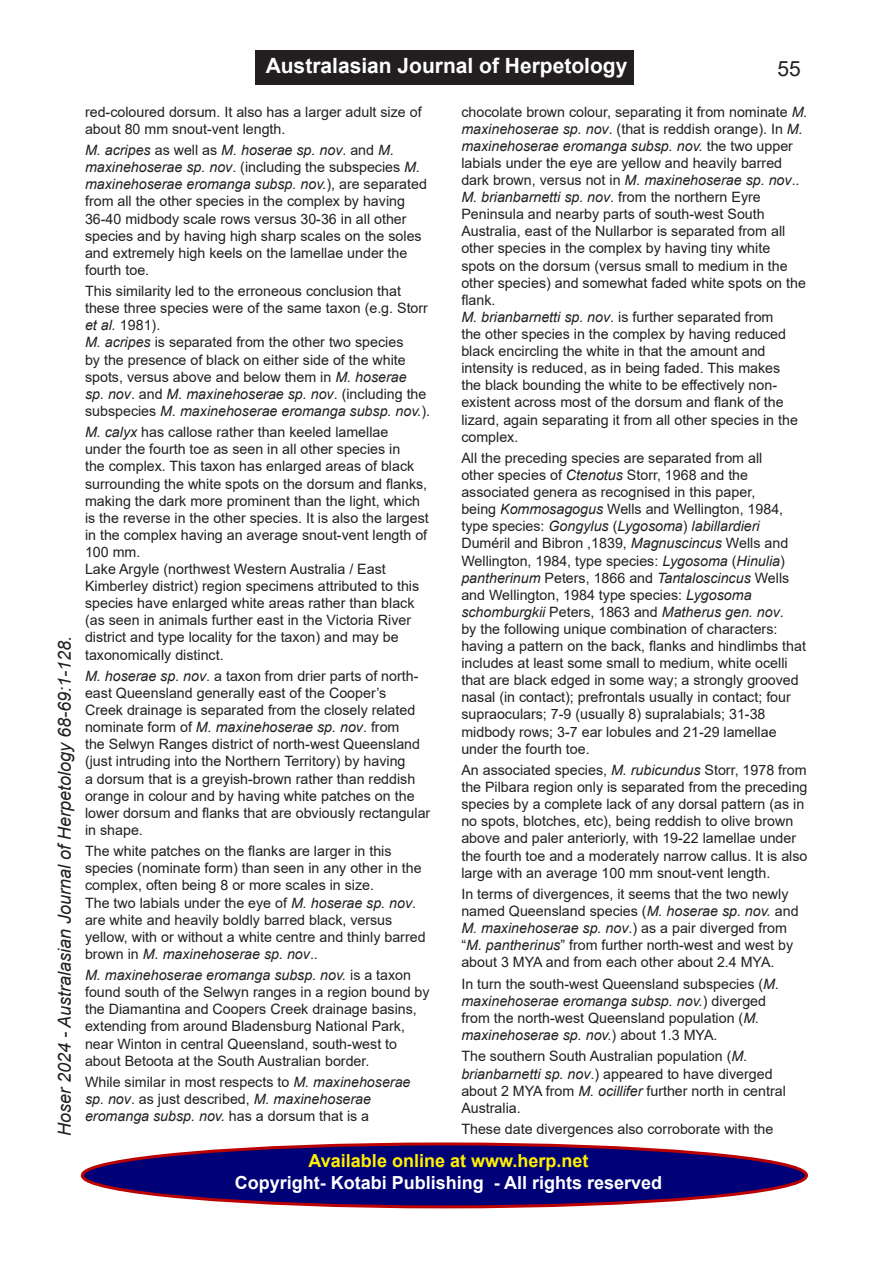
<style>
.page{position:relative;width:893px;height:1263px;background:#fff}
.page>*{position:absolute;margin:0;border:0;box-sizing:border-box;transform-origin:0 0}
.t1{font:700 21px "Arial";color:#fff}
.t2{font:21px "Arial";color:#231f20}
.t3{font:italic 18px "Arial";color:#231f20}
.t4{font:700 18px "Arial";color:#fff}
.t5{font:700 18px "Arial";color:#fff101}
.t6{font:14.25px/17.1px "Arial";color:#231f20}
.s1{font-style:italic}
</style>
<div class="page">
<div style="left:82px;top:1144px;width:724px;height:63px;background:#007;border-radius:50%"></div>
<div style="left:81px;top:1142px;width:727px;height:66px;border:3px solid #b00;border-radius:50%"></div>
<div style="left:255px;top:50px;width:379px;height:34px;background:#231f20"></div>
<h1 class="t1" style="left:266px;top:50px;width:363px">Australasian Journal of Herpetology</h1>
<h1 class="t2" style="left:777px;top:55px;width:25px">55</h1>
<p class="t3" style="left:53px;top:1136px;width:502px;rotate:-90deg">Hoser 2024 - Australasian Journal of Herpetology 68-69:1-128.</p>
<p class="t6" style="left:85px;top:103px;width:338px">red-coloured dorsum. It also has a larger adult size of about 80 mm snout-vent length.</p>
<p class="t6" style="left:85px;top:141px;width:343px"><span class="s1">M. acripes</span> as well as <span class="s1">M. hoserae sp. nov</span>. and <span class="s1">M. maxinehoserae sp. nov</span>. (including the subspecies <span class="s1">M. maxinehoserae eromanga subsp. nov.</span>), are separated from all the other species in the complex by having 36-40 midbody scale rows versus 30-36 in all other species and by having high sharp scales on the soles and extremely high keels on the lamellae under the fourth toe.</p>
<p class="t6" style="left:85px;top:283px;width:347px">This similarity led to the erroneous conclusion that these three species were of the same taxon (e.g. Storr <span class="s1">et al.</span> 1981).<br><span class="s1">M. acripes</span> is separated from the other two species<br>by the presence of black on either side of the white spots, versus above and below them in <span class="s1">M. hoserae<br>sp. nov</span>. and <span class="s1">M. maxinehoserae sp. nov</span>. (including the subspecies <span class="s1">M. maxinehoserae eromanga subsp. nov.</span>).</p>
<p class="t6" style="left:85px;top:424px;width:345px"><span class="s1">M. calyx</span> has callose rather than keeled lamellae<br>under the fourth toe as seen in all other species in<br>the complex. This taxon has enlarged areas of black surrounding the white spots on the dorsum and flanks, making the dark more prominent than the light, which is the reverse in the other species. It is also the largest in the complex having an average snout-vent length of 100 mm.<br>Lake Argyle (northwest Western Australia / East Kimberley district) region specimens attributed to this species have enlarged white areas rather than black (as seen in animals further east in the Victoria River district and type locality for the taxon) and may be taxonomically distinct.</p>
<p class="t6" style="left:85px;top:667px;width:347px"><span class="s1">M. hoserae sp. nov</span>. a taxon from drier parts of north&shy;east Queensland generally east of the Cooper’s<br>Creek drainage is separated from the closely related nominate form of <span class="s1">M. maxinehoserae sp. nov</span>. from<br>the Selwyn Ranges district of north-west Queensland (just intruding into the Northern Territory) by having<br>a dorsum that is a greyish-brown rather than reddish orange in colour and by having white patches on the lower dorsum and flanks that are obviously rectangular in shape.</p>
<p class="t6" style="left:85px;top:842px;width:342px">The white patches on the flanks are larger in this species (nominate form) than seen in any other in the complex, often being 8 or more scales in size.<br>The two labials under the eye of <span class="s1">M. hoserae sp. nov</span>. are white and heavily boldly barred black, versus yellow, with or without a white centre and thinly barred brown in <span class="s1">M. maxinehoserae sp. nov</span>..</p>
<p class="t6" style="left:85px;top:966px;width:346px"><span class="s1">M. maxinehoserae eromanga subsp. nov.</span> is a taxon found south of the Selwyn ranges in a region bound by the Diamantina and Coopers Creek drainage basins, extending from around Bladensburg National Park, near Winton in central Queensland, south-west to about Betoota at the South Australian border.</p>
<p class="t6" style="left:85px;top:1073px;width:327px">While similar in most respects to <span class="s1">M. maxinehoserae sp. nov</span>. as just described, <span class="s1">M. maxinehoserae eromanga subsp. nov.</span> has a dorsum that is a</p>
<p class="t6" style="left:461px;top:103px;width:348px">chocolate brown colour, separating it from nominate <span class="s1">M. maxinehoserae sp. nov</span>. (that is reddish orange). In <span class="s1">M. maxinehoserae eromanga subsp. nov.</span> the two upper labials under the eye are yellow and heavily barred dark brown, versus not in <span class="s1">M. maxinehoserae sp. nov</span>..<br><span class="s1">M. brianbarnetti sp. nov</span>. from the northern Eyre Peninsula and nearby parts of south-west South Australia, east of the Nullarbor is separated from all other species in the complex by having tiny white spots on the dorsum (versus small to medium in the other species) and somewhat faded white spots on the flank.<br><span class="s1">M. brianbarnetti sp. nov</span>. is further separated from<br>the other species in the complex by having reduced black encircling the white in that the amount and intensity is reduced, as in being faded. This makes<br>the black bounding the white to be effectively non&shy;existent across most of the dorsum and flank of the lizard, again separating it from all other species in the complex.</p>
<p class="t6" style="left:461px;top:449px;width:346px">All the preceding species are separated from all<br>other species of <span class="s1">Ctenotus</span> Storr, 1968 and the associated genera as recognised in this paper,<br>being <span class="s1">Kommosagogus</span> Wells and Wellington, 1984, type species: <span class="s1">Gongylus</span> (<span class="s1">Lygosoma</span>) <span class="s1">labillardieri </span>Duméril and Bibron ,1839, <span class="s1">Magnuscincus</span> Wells and Wellington, 1984, type species: <span class="s1">Lygosoma</span> (<span class="s1">Hinulia</span>) <span class="s1">pantherinum</span> Peters, 1866 and <span class="s1">Tantaloscincus</span> Wells and Wellington, 1984 type species: <span class="s1">Lygosoma schomburgkii</span> Peters, 1863 and <span class="s1">Matherus gen. nov</span>.<br>by the following unique combination of characters: having a pattern on the back, flanks and hindlimbs that includes at least some small to medium, white ocelli that are black edged in some way; a strongly grooved nasal (in contact); prefrontals usually in contact; four supraoculars; 7-9 (usually 8) supralabials; 31-38 midbody rows; 3-7 ear lobules and 21-29 lamellae under the fourth toe.</p>
<p class="t6" style="left:461px;top:761px;width:348px">An associated species, <span class="s1">M. rubicundus</span> Storr, 1978 from the Pilbara region only is separated from the preceding species by a complete lack of any dorsal pattern (as in no spots, blotches, etc), being reddish to olive brown above and paler anteriorly, with 19-22 lamellae under the fourth toe and a moderately narrow callus. It is also large with an average 100 mm snout-vent length.</p>
<p class="t6" style="left:461px;top:885px;width:339px">In terms of divergences, it seems that the two newly named Queensland species (<span class="s1">M. hoserae sp. nov.</span> and <span class="s1">M. maxinehoserae sp. nov</span>.) as a pair diverged from “<span class="s1">M. pantherinus</span>” from further north-west and west by about 3 MYA and from each other about 2.4 MYA.</p>
<p class="t6" style="left:461px;top:975px;width:319px">In turn the south-west Queensland subspecies (<span class="s1">M. maxinehoserae eromanga subsp. nov.</span>) diverged from the north-west Queensland population (<span class="s1">M. maxinehoserae sp. nov.</span>) about 1.3 MYA.</p>
<p class="t6" style="left:461px;top:1048px;width:326px">The southern South Australian population (<span class="s1">M. brianbarnetti sp. nov</span>.) appeared to have diverged about 2 MYA from <span class="s1">M. ocillifer</span> further north in central Australia.</p>
<p class="t6" style="left:461px;top:1120px;width:314px">These date divergences also corroborate with the</p>
<p class="t5" style="left:309px;top:1148px;width:281px">Available online at www.herp.net</p>
<p class="t4" style="left:235px;top:1169px;width:429px">Copyright- Kotabi Publishing - All rights reserved</p>
</div>
